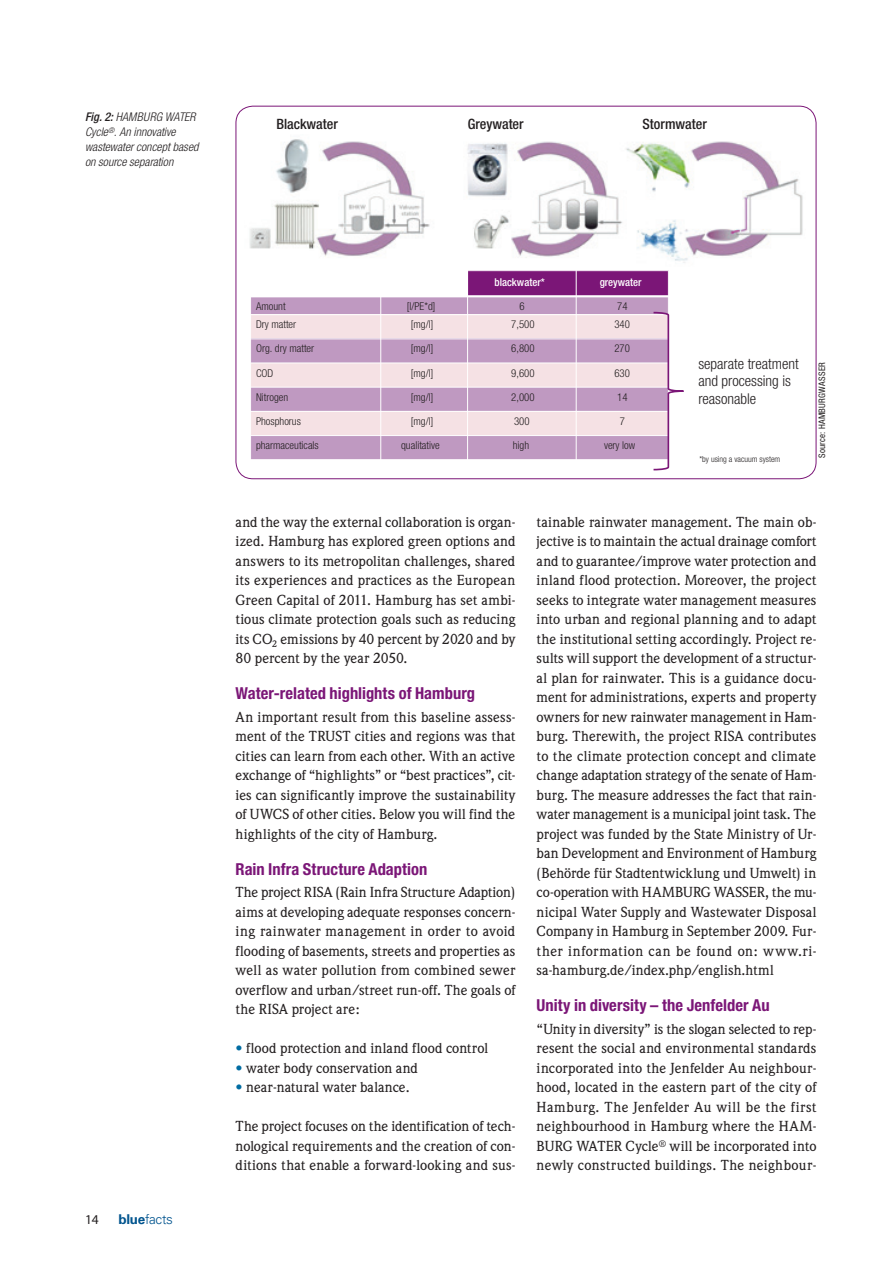
<style>
.page{position:relative;width:893px;height:1263px;background:#fff}
.page>*{position:absolute;margin:0;border:0;box-sizing:border-box;transform-origin:0 0}
.t1{font:700 condensed 16.5px "Helvetica Neue LT Std";color:#7b1677}
.t2{font:300 condensed 15px/17.9px "Helvetica Neue LT Std";color:#231f20}
.t3{font:500 14.25px/19.5px "Weidemann";letter-spacing:.005em;color:#231f20;text-align:justify}
.t4{font:500 condensed 14.25px "Helvetica Neue LT Std";color:#231f20}
.t5{font:300 13.5px "Univers LT Std";letter-spacing:-.02em;color:#00548e}
.t6{font:13.5px "Myriad Pro";color:#231f20}
.t7{font:italic 300 condensed 12px/15px "Helvetica Neue LT Std";letter-spacing:.005em;color:#231f20}
.t8{font:300 condensed 10.8px "Helvetica Neue LT Std";color:#231f20}
.t9{font:500 condensed 10.8px "Helvetica Neue LT Std";color:#fff}
.t10{font:condensed 9px "Helvetica Neue LT Std";letter-spacing:.02em;color:#231f20}
.t11{font:300 condensed 8.25px "Helvetica Neue LT Std";color:#231f20}
.s1{font-weight:500}
.s2{font-weight:700}
.s3{color:#006ca2}
</style>
<div class="page">
<div style="left:468px;top:271px;width:108px;height:25px;background:#7b1677"></div>
<div style="left:576px;top:271px;width:93px;height:25px;background:#7b1677"></div>
<div style="left:251px;top:296px;width:130px;height:19px;background:#bf99c1"></div>
<div style="left:381px;top:296px;width:87px;height:19px;background:#bf99c1"></div>
<div style="left:468px;top:296px;width:108px;height:19px;background:#bf99c1"></div>
<div style="left:576px;top:296px;width:93px;height:19px;background:#bf99c1"></div>
<div style="left:251px;top:315px;width:130px;height:24px;background:#f5e1e4"></div>
<div style="left:381px;top:315px;width:87px;height:24px;background:#f5e1e4"></div>
<div style="left:468px;top:315px;width:108px;height:24px;background:#f5e1e4"></div>
<div style="left:576px;top:315px;width:93px;height:24px;background:#f5e1e4"></div>
<div style="left:251px;top:339px;width:130px;height:24px;background:#bf99c1"></div>
<div style="left:381px;top:339px;width:87px;height:24px;background:#bf99c1"></div>
<div style="left:468px;top:339px;width:108px;height:24px;background:#bf99c1"></div>
<div style="left:576px;top:339px;width:93px;height:24px;background:#bf99c1"></div>
<div style="left:251px;top:363px;width:130px;height:24px;background:#f5e1e4"></div>
<div style="left:381px;top:363px;width:87px;height:24px;background:#f5e1e4"></div>
<div style="left:468px;top:363px;width:108px;height:24px;background:#f5e1e4"></div>
<div style="left:576px;top:363px;width:93px;height:24px;background:#f5e1e4"></div>
<div style="left:251px;top:387px;width:130px;height:24px;background:#bf99c1"></div>
<div style="left:381px;top:387px;width:87px;height:24px;background:#bf99c1"></div>
<div style="left:468px;top:387px;width:108px;height:24px;background:#bf99c1"></div>
<div style="left:576px;top:387px;width:93px;height:24px;background:#bf99c1"></div>
<div style="left:251px;top:411px;width:130px;height:25px;background:#f5e1e4"></div>
<div style="left:381px;top:411px;width:87px;height:25px;background:#f5e1e4"></div>
<div style="left:468px;top:411px;width:108px;height:25px;background:#f5e1e4"></div>
<div style="left:576px;top:411px;width:93px;height:25px;background:#f5e1e4"></div>
<div style="left:251px;top:436px;width:130px;height:24px;background:#bf99c1"></div>
<div style="left:381px;top:436px;width:87px;height:24px;background:#bf99c1"></div>
<div style="left:468px;top:436px;width:108px;height:24px;background:#bf99c1"></div>
<div style="left:576px;top:436px;width:93px;height:24px;background:#bf99c1"></div>
<hr style="left:380px;top:270px;width:1px;height:190px;background:#fff">
<hr style="left:467px;top:270px;width:1px;height:190px;background:#fff">
<hr style="left:576px;top:270px;width:1px;height:190px;background:#fff">
<hr style="left:250px;top:295px;width:419px;height:2px;background:#fff">
<hr style="left:250px;top:314px;width:419px;height:1px;background:#fff">
<hr style="left:250px;top:338px;width:419px;height:1px;background:#fff">
<hr style="left:250px;top:363px;width:419px;height:1px;background:#fff">
<hr style="left:250px;top:387px;width:419px;height:1px;background:#fff">
<hr style="left:250px;top:411px;width:419px;height:1px;background:#fff">
<hr style="left:250px;top:435px;width:419px;height:1px;background:#fff">
<hr style="left:668px;top:270px;width:1px;height:190px;background:#fff">
<hr style="left:250px;top:459px;width:419px;height:1px;background:#fff">
<svg style="left:652px;top:311px;width:32px;height:160px"></svg>
<img style="left:249px;top:139px;width:554px;height:124px">
<p class="t7" style="left:85px;top:109px;width:115px"><span class="s1">Fig. 2:</span> HAMBURG WATER<br>Cycle<sup>®</sup>. An innovative wastewater concept based on source separation</p>
<p class="t4" style="left:276px;top:116px;width:63px">Blackwater</p>
<p class="t4" style="left:468px;top:116px;width:57px">Greywater</p>
<p class="t4" style="left:642px;top:116px;width:66px">Stormwater</p>
<p class="t6" style="left:85px;top:1211px;width:15px">14</p>
<p class="t5" style="left:118px;top:1211px;width:56px"><span class="s2">blue</span>facts</p>
<p class="t9" style="left:495px;top:276px;width:52px">blackwater*</p>
<p class="t9" style="left:600px;top:276px;width:44px">greywater</p>
<p class="t8" style="left:256px;top:300px;width:31px">Amount</p>
<p class="t8" style="left:407px;top:300px;width:30px">[l/PE*d]</p>
<p class="t8" style="left:519px;top:300px;width:7px">6</p>
<p class="t8" style="left:617px;top:300px;width:12px">74</p>
<p class="t8" style="left:256px;top:318px;width:42px">Dry matter</p>
<p class="t8" style="left:411px;top:318px;width:24px">[mg/l]</p>
<p class="t8" style="left:511px;top:318px;width:25px">7,500</p>
<p class="t8" style="left:614px;top:318px;width:17px">340</p>
<p class="t8" style="left:256px;top:342px;width:60px">Org. dry matter</p>
<p class="t8" style="left:411px;top:342px;width:24px">[mg/l]</p>
<p class="t8" style="left:511px;top:342px;width:25px">6,800</p>
<p class="t8" style="left:614px;top:342px;width:17px">270</p>
<p class="t8" style="left:256px;top:366px;width:19px">COD</p>
<p class="t8" style="left:411px;top:366px;width:24px">[mg/l]</p>
<p class="t8" style="left:511px;top:366px;width:25px">9,600</p>
<p class="t8" style="left:614px;top:366px;width:17px">630</p>
<p class="t8" style="left:256px;top:391px;width:34px">Nitrogen</p>
<p class="t8" style="left:411px;top:391px;width:24px">[mg/l]</p>
<p class="t8" style="left:511px;top:391px;width:25px">2,000</p>
<p class="t8" style="left:617px;top:391px;width:12px">14</p>
<p class="t8" style="left:256px;top:415px;width:46px">Phosphorus</p>
<p class="t8" style="left:411px;top:415px;width:24px">[mg/l]</p>
<p class="t8" style="left:514px;top:415px;width:17px">300</p>
<p class="t8" style="left:620px;top:415px;width:7px">7</p>
<p class="t8" style="left:256px;top:439px;width:64px">pharmaceuticals</p>
<p class="t8" style="left:401px;top:439px;width:40px">qualitative</p>
<p class="t8" style="left:513px;top:439px;width:18px">high</p>
<p class="t8" style="left:604px;top:439px;width:33px">very low</p>
<p class="t2" style="left:698px;top:354px;width:102px">separate treatment and processing is reasonable</p>
<p class="t10" style="left:817px;top:458px;width:97px;rotate:-90deg">Source: HamburgWasser</p>
<p class="t11" style="left:699px;top:454px;width:82px">*by using a vacuum system</p>
<p class="t3" style="left:236px;top:512px;width:281px">and the way the external collaboration is organ&shy;ized. Hamburg has explored green options and answers to its metropolitan challenges, shared its experiences and practices as the European Green Capital of 2011. Hamburg has set ambi&shy;tious climate protection goals such as reducing its CO<sub>2</sub> emissions by 40 percent by 2020 and by 80 percent by the year 2050.</p>
<p class="t1" style="left:236px;top:683px;width:241px">Water-related highlights of Hamburg</p>
<p class="t3" style="left:236px;top:707px;width:281px">An important result from this baseline assess&shy;ment of the TRUST cities and regions was that cities can learn from each other. With an active exchange of “highlights” or “best practices”, cit&shy;ies can significantly improve the sustainability of UWCS of other cities. Below you will find the highlights of the city of Hamburg.</p>
<p class="t1" style="left:236px;top:859px;width:193px">Rain Infra Structure Adaption</p>
<p class="t3" style="left:236px;top:883px;width:281px">The project RISA (Rain Infra Structure Adaption) aims at developing adequate responses concern&shy;ing rainwater management in order to avoid flooding of basements, streets and properties as well as water pollution from combined sewer overflow and urban/street run-off. The goals of the RISA project are:</p>
<p class="t3" style="left:236px;top:1039px;width:254px"><span class="s3">•</span> flood protection and inland flood control</p>
<p class="t3" style="left:236px;top:1058px;width:184px"><span class="s3">•</span> water body conservation and</p>
<p class="t3" style="left:236px;top:1078px;width:176px"><span class="s3">•</span> near-natural water balance.</p>
<p class="t3" style="left:236px;top:1117px;width:281px">The project focuses on the identification of tech&shy;nological requirements and the creation of con&shy;ditions that enable a forward-looking and sus-</p>
<p class="t3" style="left:537px;top:512px;width:281px">tainable rainwater management. The main ob&shy;jective is to maintain the actual drainage comfort and to guarantee/improve water protection and inland flood protection. Moreover, the project seeks to integrate water management measures into urban and regional planning and to adapt the institutional setting accordingly. Project re&shy;sults will support the development of a structur&shy;al plan for rainwater. This is a guidance docu&shy;ment for administrations, experts and property owners for new rainwater management in Ham&shy;burg. Therewith, the project RISA contributes to the climate protection concept and climate change adaptation strategy of the senate of Ham&shy;burg. The measure addresses the fact that rain&shy;water management is a municipal joint task. The project was funded by the State Ministry of Ur&shy;ban Development and Environment of Hamburg (Behörde für Stadtentwicklung und Umwelt) in co-operation with HAMBURG WASSER, the mu&shy;nicipal Water Supply and Wastewater Disposal Company in Hamburg in September 2009. Fur&shy;ther information can be found on: www.ri&shy;sa-hamburg.de/index.php/english.html</p>
<p class="t1" style="left:537px;top:995px;width:234px">Unity in diversity – the Jenfelder Au</p>
<p class="t3" style="left:537px;top:1019px;width:281px">“Unity in diversity” is the slogan selected to rep&shy;resent the social and environmental standards incorporated into the Jenfelder Au neighbour&shy;hood, located in the eastern part of the city of Hamburg. The Jenfelder Au will be the first neighbourhood in Hamburg where the HAM-BURG WATER Cycle<sup>®</sup> will be incorporated into newly constructed buildings. The neighbour-</p>
</div>
